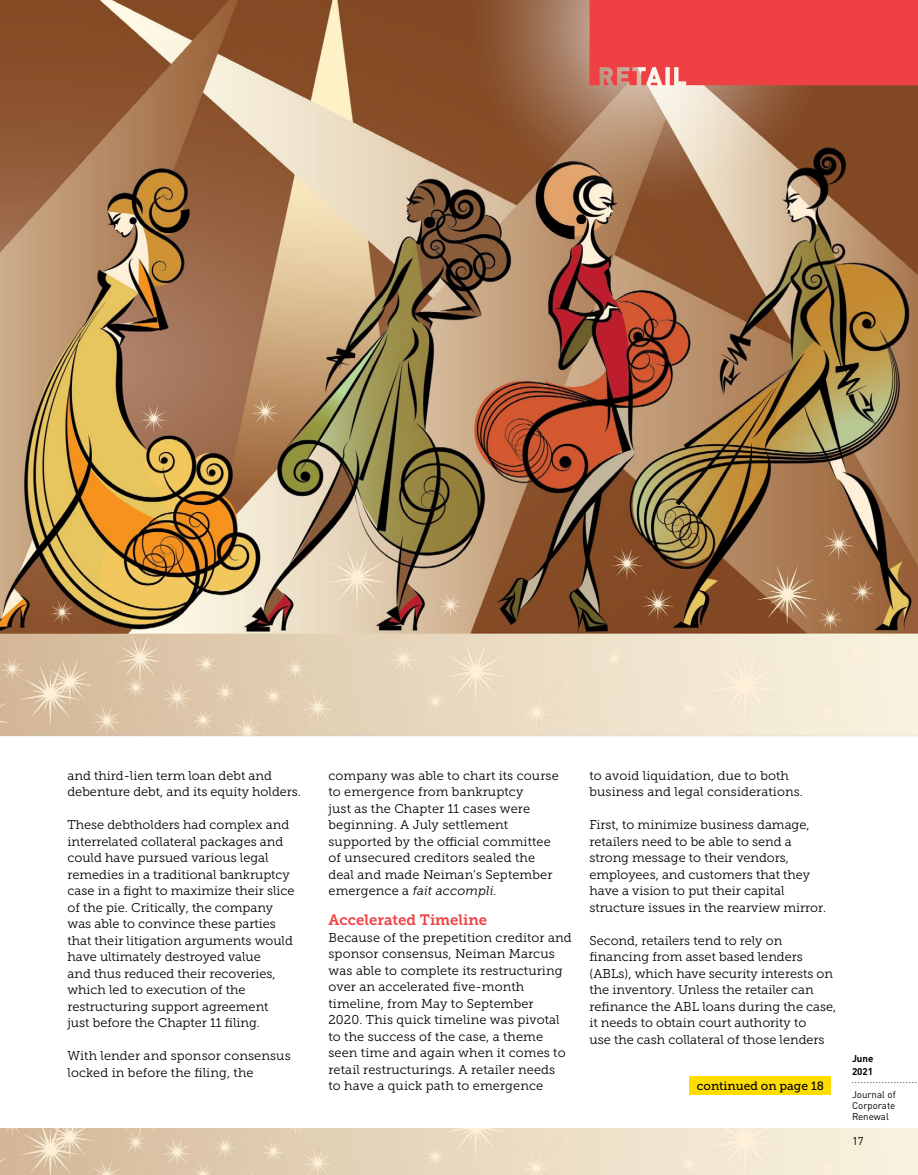
<style>
.page{position:relative;width:918px;height:1175px;background:#fff}
.page>*{position:absolute;margin:0;border:0;box-sizing:border-box;transform-origin:0 0}
.t1{font:15px "Museo Slab 700";color:#ef4144}
.t2{font:12.75px/16.5px "Museo Slab 300";color:#000}
.t3{font:12px "Museo Slab 500";color:#000}
.t4{font:11.25px "DINOT";color:#000}
.t5{font:9.75px/11.2px "DINOT";color:#000;text-align:justify}
.t6{font:700 9.75px/12.8px "DINOT";color:#000}
.s1{font-style:italic}
</style>
<div class="page">
<svg style="left:852px;top:1082px;width:65px;height:1px"></svg>
<img style="left:0;top:0;width:918px;height:736px">
<img style="left:0;top:1128px;width:918px;height:46px">
<svg style="left:468px;top:0;width:363px;height:209px;background:#a57c5e"></svg>
<div style="left:690px;top:1076px;width:141px;height:19px;background:#fd0"></div>
<div style="left:590px;top:0;width:328px;height:85px;background:#ef4144"></div>
<p class="t2" style="left:68px;top:767px;width:235px">and third-lien term loan debt and debenture debt, and its equity holders.</p>
<p class="t2" style="left:68px;top:816px;width:228px">These debtholders had complex and interrelated collateral packages and could have pursued various legal remedies in a traditional bankruptcy case in a fight to maximize their slice of the pie. Critically, the company was able to convince these parties that their litigation arguments would have ultimately destroyed value<br>and thus reduced their recoveries, which led to execution of the restructuring support agreement<br>just before the Chapter 11 filing.</p>
<p class="t2" style="left:68px;top:1047px;width:225px">With lender and sponsor consensus locked in before the filing, the</p>
<p class="t2" style="left:329px;top:767px;width:232px">company was able to chart its course to emergence from bankruptcy<br>just as the Chapter 11 cases were beginning. A July settlement supported by the official committee of unsecured creditors sealed the deal and made Neiman’s September emergence a <span class="s1">fait accompli.</span></p>
<p class="t1" style="left:328px;top:911px;width:160px">Accelerated Timeline</p>
<p class="t2" style="left:328px;top:929px;width:245px">Because of the prepetition creditor and sponsor consensus, Neiman Marcus was able to complete its restructuring over an accelerated five-month timeline, from May to September<br>2020. This quick timeline was pivotal to the success of the case, a theme seen time and again when it comes to retail restructurings. A retailer needs<br>to have a quick path to emergence</p>
<p class="t2" style="left:590px;top:767px;width:215px">to avoid liquidation, due to both business and legal considerations.</p>
<p class="t2" style="left:590px;top:816px;width:238px">First, to minimize business damage, retailers need to be able to send a strong message to their vendors, employees, and customers that they have a vision to put their capital structure issues in the rearview mirror.</p>
<p class="t2" style="left:590px;top:932px;width:248px">Second, retailers tend to rely on financing from asset based lenders (ABLs), which have security interests on the inventory. Unless the retailer can refinance the ABL loans during the case, it needs to obtain court authority to<br>use the cash collateral of those lenders</p>
<p class="t3" style="left:697px;top:1079px;width:129px">continued on page 18</p>
<p class="t6" style="left:852px;top:1052px;width:23px">June<br>2021</p>
<p class="t5" style="left:852px;top:1088px;width:45px">Journal of Corporate Renewal</p>
<p class="t4" style="left:852px;top:1134px;width:13px">17</p>
</div>
